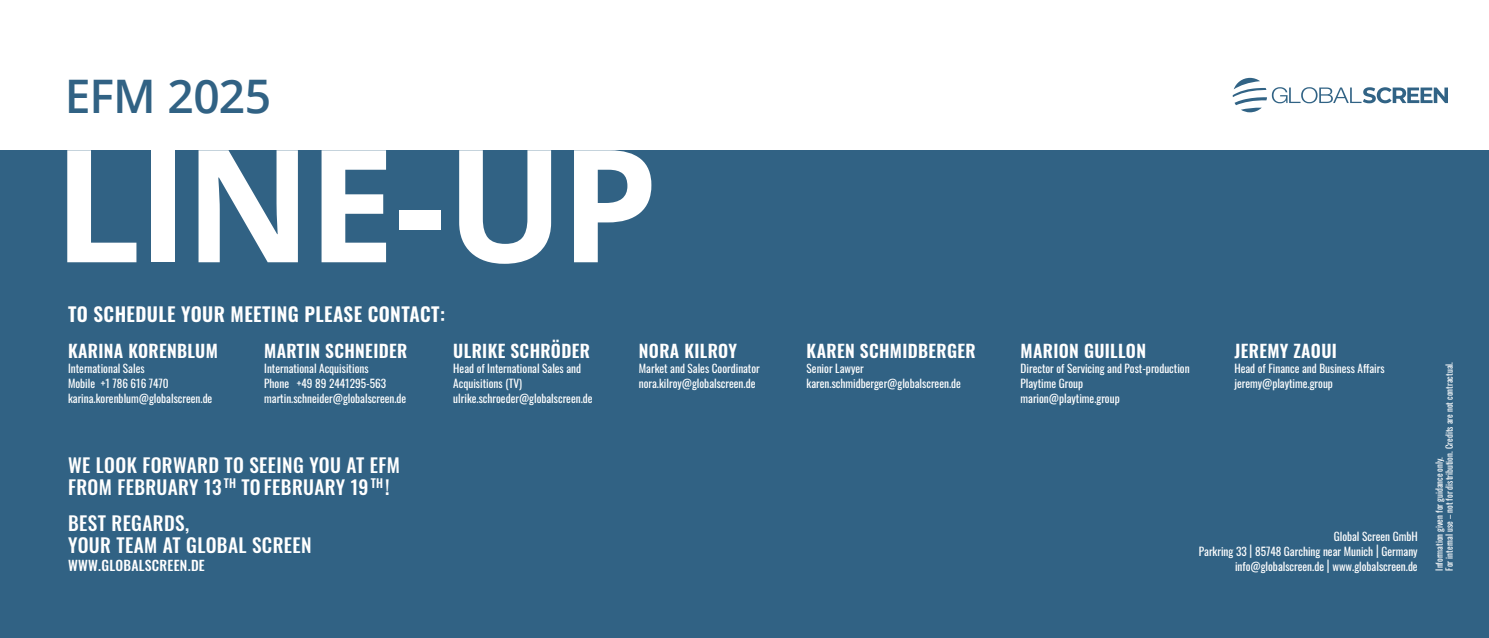
<style>
.page{position:relative;width:1489px;height:638px;background:#fff}
.page>*{position:absolute;margin:0;border:0;box-sizing:border-box;transform-origin:0 0}
.t1{font:700 156.88px "Open Sans";letter-spacing:-.03em;color:#fff}
.t2{font:600 46.25px "Open Sans";letter-spacing:-.02em;color:#316284}
.t3{font:500 19.25px/22px "Oswald";letter-spacing:.02em;color:#fff}
.t4{font:600 19.25px "Oswald";letter-spacing:.02em;color:#fff}
.t5{font:600 17.5px "Oswald";letter-spacing:.02em;color:#fff}
.t6{font:500 13.75px "Oswald";letter-spacing:.02em;color:#fff}
.t7{font:11.25px/15px "Oswald";color:#fff}
.t8{font:8.75px/10px "Oswald";color:#fff}
.s1{font-size:13.75px}
</style>
<div class="page">
<div style="left:0;top:151px;width:1488px;height:487px;background:#316284"></div>
<svg style="left:1232px;top:78px;width:215px;height:34px"></svg>
<p class="t2" style="left:65px;top:64px;width:208px">EFM 2025</p>
<p class="t1" style="left:53px;top:94px;width:606px">LINE-UP</p>
<p class="t4" style="left:68px;top:304px;width:378px">TO SCHEDULE YOUR MEETING PLEASE CONTACT:</p>
<p class="t5" style="left:68px;top:342px;width:151px">KARINA KORENBLUM</p>
<p class="t7" style="left:68px;top:360px;width:78px">International Sales</p>
<p class="t7" style="left:68px;top:375px;width:102px">Mobile +1 786 616 7470</p>
<p class="t7" style="left:68px;top:390px;width:146px">karina.korenblum@globalscreen.de</p>
<p class="t5" style="left:264px;top:342px;width:145px">MARTIN SCHNEIDER</p>
<p class="t7" style="left:264px;top:360px;width:106px">International Acquisitions</p>
<p class="t7" style="left:264px;top:375px;width:123px">Phone +49 89 2441295-563</p>
<p class="t7" style="left:264px;top:390px;width:144px">martin.schneider@globalscreen.de</p>
<p class="t5" style="left:453px;top:342px;width:138px">ULRIKE SCHRÖDER</p>
<p class="t7" style="left:453px;top:360px;width:129px">Head of International Sales and<br>Acquisitions (TV)</p>
<p class="t7" style="left:453px;top:390px;width:141px">ulrike.schroeder@globalscreen.de</p>
<p class="t3" style="left:68px;top:455px;width:333px">WE LOOK FORWARD TO SEEING YOU AT EFM<br>FROM FEBRUARY 13 <sup>TH</sup> TO FEBRUARY 19 <sup>TH</sup> !</p>
<p class="t3" style="left:68px;top:513px;width:123px">BEST REGARDS,</p>
<p class="t3" style="left:68px;top:535px;width:245px">YOUR TEAM AT GLOBAL SCREEN</p>
<p class="t6" style="left:68px;top:558px;width:138px">WWW.GLOBALSCREEN.DE</p>
<p class="t5" style="left:639px;top:342px;width:100px">NORA KILROY</p>
<p class="t7" style="left:639px;top:360px;width:122px">Market and Sales Coordinator</p>
<p class="t7" style="left:639px;top:375px;width:118px">nora.kilroy@globalscreen.de</p>
<p class="t5" style="left:806px;top:342px;width:170px">KAREN SCHMIDBERGER</p>
<p class="t7" style="left:806px;top:360px;width:59px">Senior Lawyer</p>
<p class="t7" style="left:806px;top:375px;width:156px">karen.schmidberger@globalscreen.de</p>
<p class="t5" style="left:1020px;top:342px;width:127px">MARION GUILLON</p>
<p class="t7" style="left:1020px;top:360px;width:171px">Director of Servicing and Post-production<br>Playtime Group</p>
<p class="t7" style="left:1020px;top:390px;width:101px">marion@playtime.group</p>
<p class="t5" style="left:1234px;top:342px;width:104px">JEREMY ZAOUI</p>
<p class="t7" style="left:1234px;top:360px;width:152px">Head of Finance and Business Affairs</p>
<p class="t7" style="left:1234px;top:375px;width:100px">jeremy@playtime.group</p>
<p class="t7" style="left:1333px;top:527px;width:85px">Global Screen GmbH</p>
<p class="t7" style="left:1198px;top:542px;width:220px">Parkring 33 <span class="s1">|</span> 85748 Garching near Munich <span class="s1">|</span> Germany</p>
<p class="t7" style="left:1234px;top:557px;width:184px">info@globalscreen.de <span class="s1">|</span> www.globalscreen.de</p>
<p class="t8" style="left:1433px;top:570px;width:210px;rotate:-90deg">Information given for guidance only.<br>For internal use – not for distribution. Credits are not contractual.</p>
</div>
